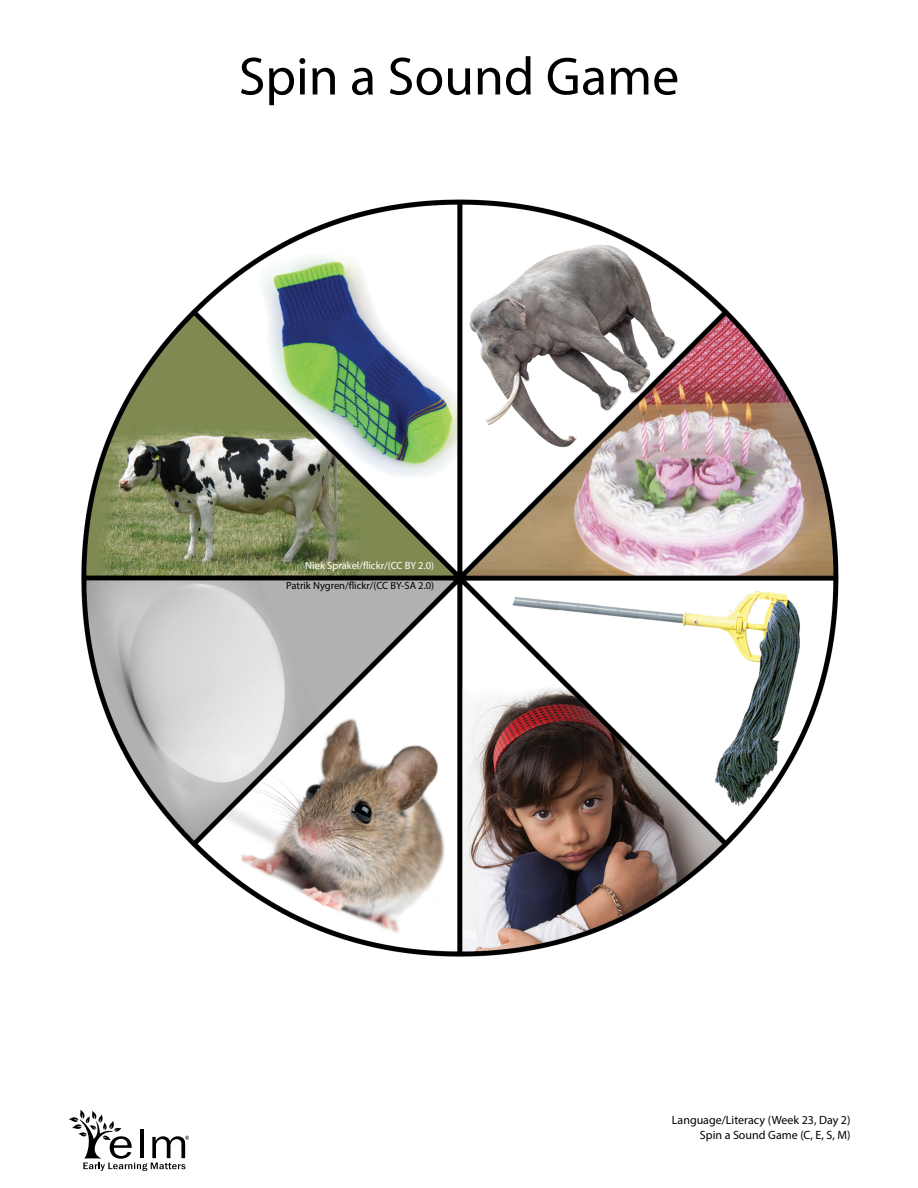
<style>
.page{position:relative;width:918px;height:1188px;background:#fff}
.page>*{position:absolute;margin:0;border:0;box-sizing:border-box;transform-origin:0 0}
.t1{font:54px "Myriad Pro";color:#000}
.Printable_descriptio{font:12px "Myriad Pro";color:#000}
.t2{font:10.5px "Myriad Pro";color:#000}
.t3{font:10.5px "Myriad Pro";color:#fff}
</style>
<div class="page">
<img style="left:81px;top:199px;width:758px;height:758px">
<svg style="left:69px;top:1110px;width:120px;height:61px"></svg>
<h1 class="t1" style="left:239px;top:43px;width:442px">Spin a Sound Game</h1>
<p class="t3" style="left:305px;top:559px;width:130px">Niek Sprakel/flickr/(CC BY 2.0)</p>
<p class="t2" style="left:286px;top:579px;width:150px">Patrik Nygren/flickr/(CC BY-SA 2.0)</p>
<p class="Printable_descriptio" style="left:672px;top:1113px;width:180px">Language/Literacy (Week 23, Day 2)</p>
<p class="Printable_descriptio" style="left:700px;top:1127px;width:152px">Spin a Sound Game (C, E, S, M)</p>
</div>
